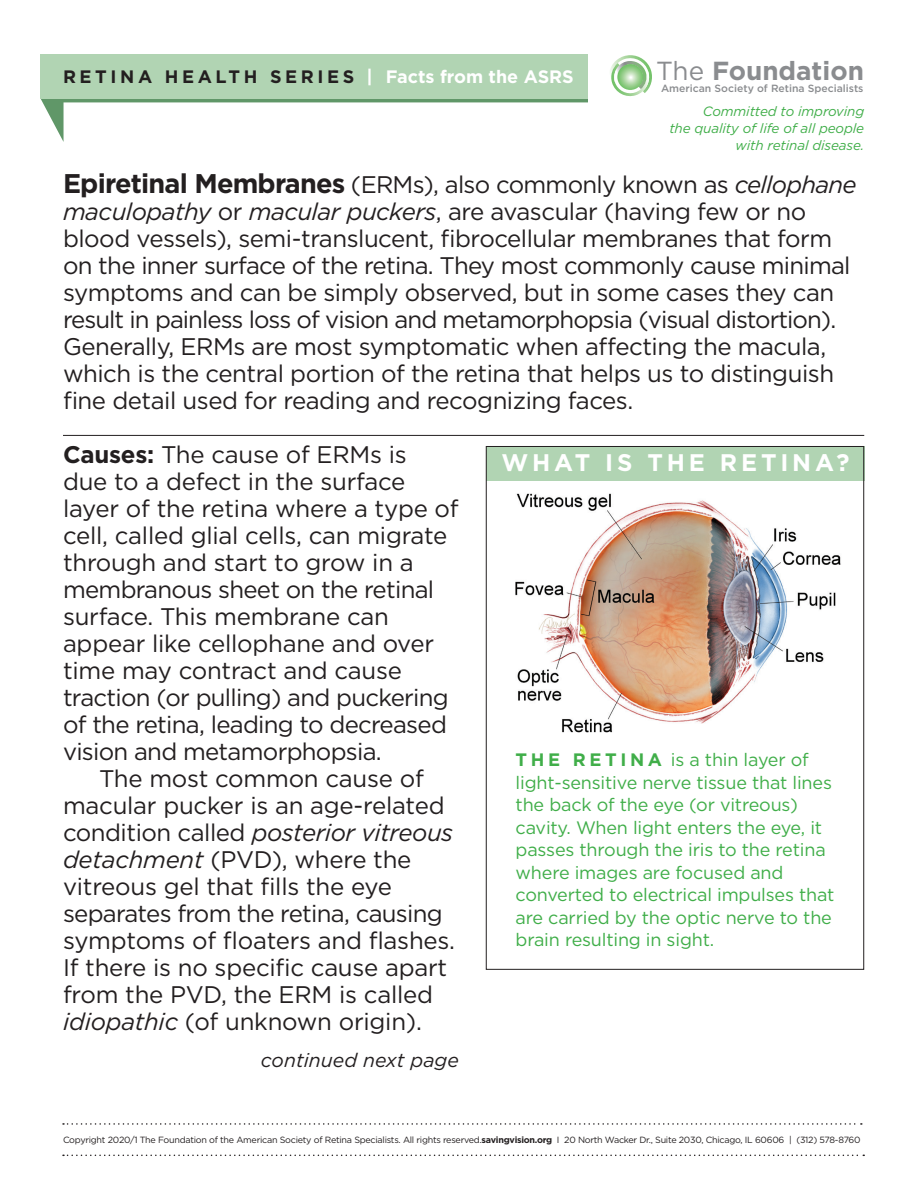
<style>
.page{position:relative;width:918px;height:1188px;background:#fff}
.page>*{position:absolute;margin:0;border:0;box-sizing:border-box;transform-origin:0 0}
.t1{font:700 26.1px "Gotham";color:#8a8c8f}
.t2{font:24px/27px "Gotham";letter-spacing:-.02em;color:#231f20}
.t3{font:700 24px "Gotham";letter-spacing:.16em;color:#fff}
.t4{font:italic 19.5px "Gotham";color:#231f20}
.t5{font:18px/22.5px "Gotham";letter-spacing:-.01em;color:#40ae49}
.t6{font:700 18px "Gotham";letter-spacing:.2em;color:#231f20}
.t7{font:italic 13.5px/17.2px "Gotham";letter-spacing:-.01em;color:#40ae49;text-align:right}
.t8{font:500 10.5px "Gotham";color:#8a8c8f}
.t9{font:9px "Gotham";letter-spacing:-.03em;color:#231f20}
.s1{color:#fff}
.s2{font-weight:400}
.s3{font-weight:700;font-size:27px}
.s4{font-style:italic}
.s5{font-weight:700}
</style>
<div class="page">
<svg style="left:41px;top:99px;width:23px;height:43px"></svg>
<hr style="left:54px;top:98px;width:534px;height:4px;background:#609768">
<div style="left:40px;top:54px;width:548px;height:45px;background:#b1d4b3"></div>
<hr style="left:63px;top:435px;width:801px;height:1px;background:#231f20">
<svg style="left:610px;top:55px;width:42px;height:42px"></svg>
<svg style="left:617px;top:64px;width:26px;height:26px"></svg>
<img style="left:515px;top:493px;width:326px;height:240px">
<div style="left:486px;top:446px;width:378px;height:35px;background:#b1d4b3"></div>
<svg style="left:63px;top:1123px;width:799px;height:2px"></svg>
<svg style="left:63px;top:1155px;width:801px;height:1px"></svg>
<p class="t6" style="left:63px;top:65px;width:512px">RETINA HEALTH SERIES <span class="s1">| Factsfrom the ASRS</span></p>
<p class="t1" style="left:656px;top:55px;width:209px"><span class="s2">The</span> Foundation</p>
<p class="t8" style="left:661px;top:82px;width:204px">American Society of Retina Specialists</p>
<p class="t7" style="left:669px;top:102px;width:196px">Committed to improving<br>the quality of life of all people with retinal disease.</p>
<p class="t2" style="left:63px;top:170px;width:795px"><span class="s3">Epiretinal Membranes</span> (ERMs), also commonly known as <span class="s4">cellophane maculopathy</span> or <span class="s4">macular puckers</span>, are avascular (having few or no blood vessels), semi-translucent, fibrocellular membranes that form on the inner surface of the retina. They most commonly cause minimal symptoms and can be simply observed, but in some cases they can result in painless loss of vision and metamorphopsia (visual distortion).<br>Generally, ERMs are most symptomatic when affecting the macula, which is the central portion of the retina that helps us to distinguish fine detail used for reading and recognizing faces.</p>
<p class="t2" style="left:63px;top:440px;width:397px"><span class="s5">Causes:</span> The cause of ERMs is<br>due to a defect in the surface layer of the retina where a type of cell, called glial cells, can migrate through and start to grow in a membranous sheet on the retinal surface. This membrane can appear like cellophane and over time may contract and cause traction (or pulling) and puckering of the retina, leading to decreased vision and metamorphopsia.</p>
<p class="t2" style="left:63px;top:764px;width:394px;text-indent:36px">The most common cause of macular pucker is an age-related condition called <span class="s4">posterior vitreous detachment</span> (PVD), where the vitreous gel that fills the eye separates from the retina, causing symptoms of floaters and flashes.<br>If there is no specific cause apart from the PVD, the ERM is called <span class="s4">idiopathic</span> (of unknown origin).</p>
<p class="t3" style="left:501px;top:447px;width:350px">WHAT IS THE RETINA?</p>
<p class="t5" style="left:516px;top:748px;width:320px"><span class="s5">T H E R E T I N A</span> is a thin layer of light-sensitive nerve tissue that lines the back of the eye (or vitreous) cavity. When light enters the eye, it passes through the iris to the retina where images are focused and converted to electrical impulses that are carried by the optic nerve to the brain resulting in sight.</p>
<p class="t4" style="left:261px;top:1048px;width:200px">continued next page</p>
<p class="t9" style="left:63px;top:1134px;width:799px">Copyright 2020/1 The Foundation of the American Society of Retina Specialists. All rights reserved.<span class="s5">savingvision.org</span> I 20 North Wacker Dr., Suite 2030, Chicago, IL 60606 | (312) 578-8760</p>
</div>
